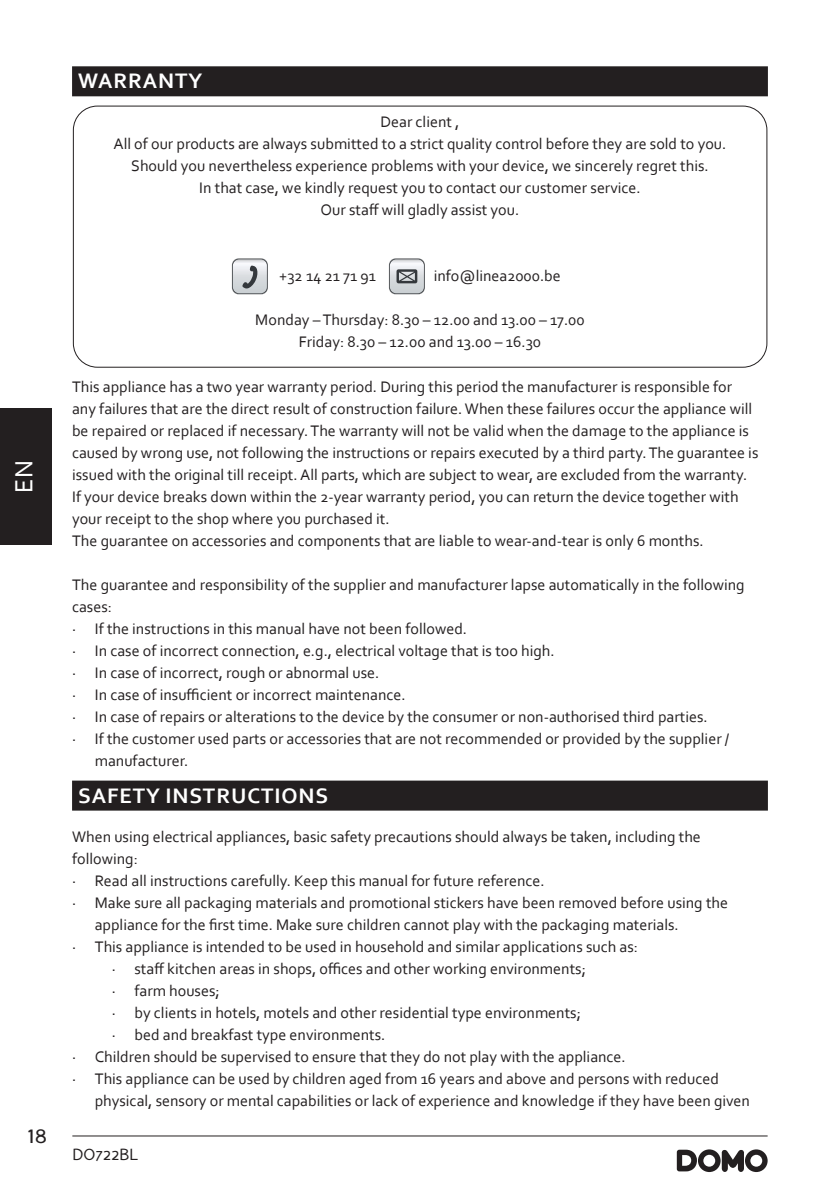
<style>
.page{position:relative;width:840px;height:1191px;background:#fff}
.page>*{position:absolute;margin:0;border:0;box-sizing:border-box;transform-origin:0 0}
.t1{font:26px "Corbel";color:#fff}
.t2{font:24px "Perspective Sans";color:#231f20}
.t3{font:700 22px "Corbel";letter-spacing:.04em;color:#fff}
.t4{font:16px/22px "Corbel";color:#231f20;text-align:center}
.t5{font:16px "Perspective Sans";color:#231f20}
</style>
<div class="page">
<hr style="left:72px;top:1135px;width:695px;height:1px;background:#231f20">
<svg style="left:676px;top:1149px;width:91px;height:23px"></svg>
<div style="left:0;top:408px;width:51px;height:136px;background:#231f20"></div>
<div style="left:72px;top:66px;width:695px;height:30px;background:#231f20"></div>
<div style="left:72px;top:780px;width:695px;height:30px;background:#231f20"></div>
<svg style="left:232px;top:258px;width:36px;height:36px"></svg>
<svg style="left:232px;top:259px;width:35px;height:35px"></svg>
<svg style="left:233px;top:259px;width:34px;height:34px"></svg>
<svg style="left:388px;top:258px;width:36px;height:36px"></svg>
<svg style="left:389px;top:259px;width:35px;height:35px"></svg>
<svg style="left:389px;top:259px;width:34px;height:34px"></svg>
<h1 class="t1" style="left:8px;top:492px;width:34px;rotate:-90deg">EN</h1>
<h2 class="t2" style="left:28px;top:1120px;width:21px">18</h2>
<h3 class="t3" style="left:78px;top:67px;width:126px">WARRANTY</h3>
<p class="t4" style="left:113px;top:111px;width:614px">Dear client ,<br>All of our products are always submitted to a strict quality control before they are sold to you.<br>Should you nevertheless experience problems with your device, we sincerely regret this.<br>In that case, we kindly request you to contact our customer service.<br>Our staff will gladly assist you.</p>
<p class="t4" style="left:279px;top:265px;width:98px">+32 14 21 71 91</p>
<p class="t4" style="left:433px;top:265px;width:128px">info@linea2000.be</p>
<p class="t4" style="left:255px;top:309px;width:331px">Monday – Thursday: 8.30 – 12.00 and 13.00 – 17.00<br>Friday: 8.30 – 12.00 and 13.00 – 16.30</p>
<p class="t4" style="left:72px;top:375px;width:687px;text-align:left">This appliance has a two year warranty period. During this period the manufacturer is responsible for any failures that are the direct result of construction failure. When these failures occur the appliance will be repaired or replaced if necessary. The warranty will not be valid when the damage to the appliance is caused by wrong use, not following the instructions or repairs executed by a third party. The guarantee is issued with the original till receipt. All parts, which are subject to wear, are excluded from the warranty.<br>If your device breaks down within the 2-year warranty period, you can return the device together with your receipt to the shop where you purchased it.<br>The guarantee on accessories and components that are liable to wear-and-tear is only 6 months.</p>
<p class="t4" style="left:72px;top:573px;width:673px">The guarantee and responsibility of the supplier and manufacturer lapse automatically in the following</p>
<p class="t4" style="left:72px;top:595px;width:41px">cases:</p>
<p class="t4" style="left:72px;top:617px;width:396px">· If the instructions in this manual have not been followed.</p>
<p class="t4" style="left:72px;top:639px;width:484px">· In case of incorrect connection, e.g., electrical voltage that is too high.</p>
<p class="t4" style="left:72px;top:661px;width:309px">· In case of incorrect, rough or abnormal use.</p>
<p class="t4" style="left:72px;top:683px;width:335px">· In case of insufficient or incorrect maintenance.</p>
<p class="t4" style="left:72px;top:705px;width:636px">· In case of repairs or alterations to the device by the consumer or non-authorised third parties.</p>
<p class="t4" style="left:72px;top:727px;width:658px">· If the customer used parts or accessories that are not recommended or provided by the supplier /</p>
<p class="t4" style="left:95px;top:749px;width:95px">manufacturer.</p>
<h3 class="t3" style="left:78px;top:781px;width:251px">SAFETY INSTRUCTIONS</h3>
<p class="t4" style="left:72px;top:825px;width:630px">When using electrical appliances, basic safety precautions should always be taken, including the</p>
<p class="t4" style="left:72px;top:847px;width:67px">following:</p>
<p class="t4" style="left:72px;top:869px;width:474px">· Read all instructions carefully. Keep this manual for future reference.</p>
<p class="t4" style="left:72px;top:891px;width:657px">· Make sure all packaging materials and promotional stickers have been removed before using the</p>
<p class="t4" style="left:95px;top:913px;width:585px">appliance for the first time. Make sure children cannot play with the packaging materials.</p>
<p class="t4" style="left:72px;top:935px;width:567px">· This appliance is intended to be used in household and similar applications such as:</p>
<p class="t4" style="left:112px;top:957px;width:475px">· staff kitchen areas in shops, offices and other working environments;</p>
<p class="t4" style="left:112px;top:979px;width:109px">· farm houses;</p>
<p class="t4" style="left:112px;top:1001px;width:470px">· by clients in hotels, motels and other residential type environments;</p>
<p class="t4" style="left:112px;top:1023px;width:275px">· bed and breakfast type environments.</p>
<p class="t4" style="left:72px;top:1045px;width:555px">· Children should be supervised to ensure that they do not play with the appliance.</p>
<p class="t4" style="left:72px;top:1067px;width:648px">· This appliance can be used by children aged from 16 years and above and persons with reduced</p>
<p class="t4" style="left:95px;top:1089px;width:656px">physical, sensory or mental capabilities or lack of experience and knowledge if they have been given</p>
<p class="t5" style="left:72px;top:1145px;width:68px">DO722BL</p>
</div>
